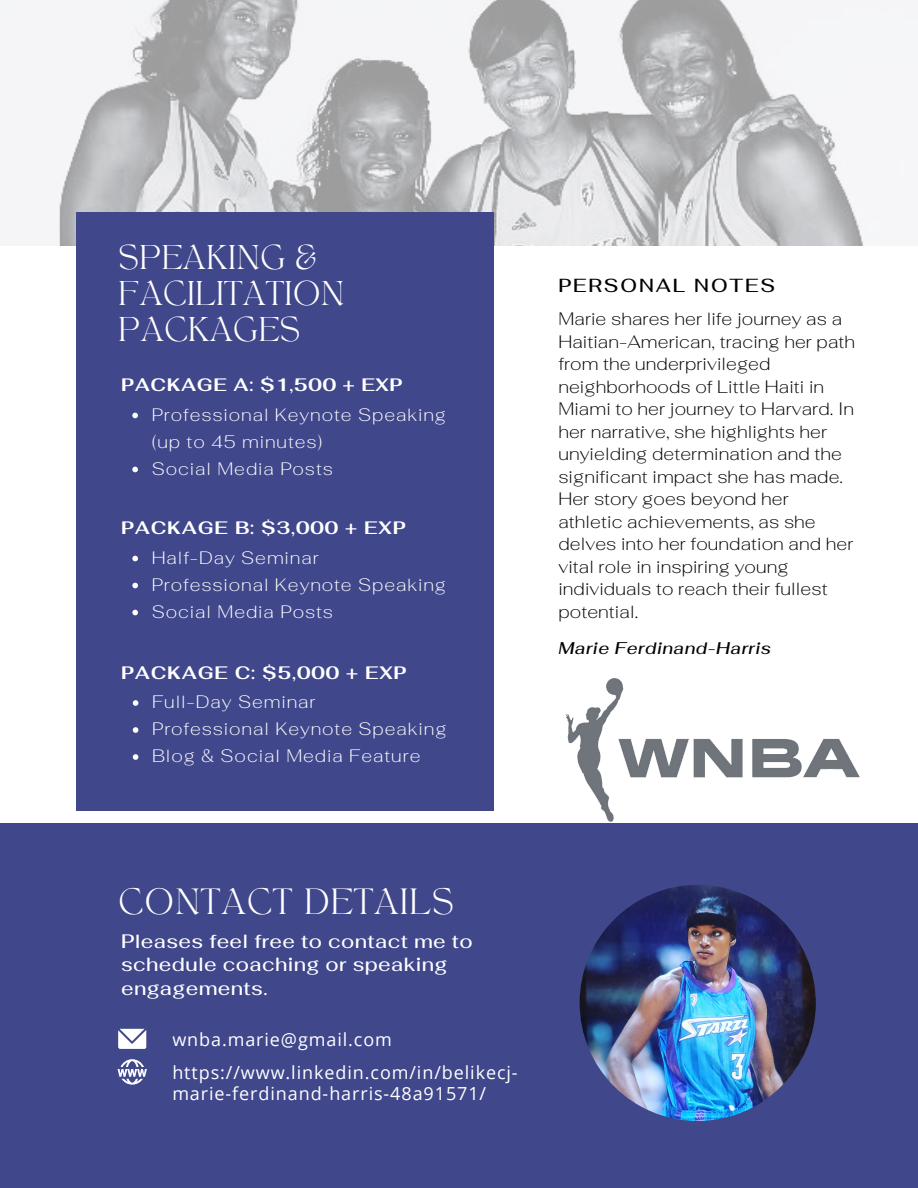
<style>
.page{position:relative;width:918px;height:1188px;background:#fff}
.page>*{position:absolute;margin:0;border:0;box-sizing:border-box;transform-origin:0 0}
.t1{font:25.5px "TANAEGEAN";letter-spacing:.05em;color:#fff}
.t2{font:24px/36px "TANAEGEAN";letter-spacing:.02em;color:#fff}
.t3{font:500 19.5px/23.7px "Fahkwang";letter-spacing:.02em;color:#fff}
.t4{font:500 18.9px "Fahkwang";letter-spacing:.1em;color:#020202}
.t5{font:200 18px/22.5px "Fahkwang";letter-spacing:.005em;color:#020202}
.t6{font:200 18px/27px "Fahkwang";letter-spacing:.05em;color:#fff}
.t7{font:18px/21.3px "Open Sans";letter-spacing:.05em;color:#fff}
.t8{font:700 18px "Fahkwang";letter-spacing:.05em;color:#fff}
.t9{font:italic 500 16.95px "Fahkwang";letter-spacing:.03em;color:#020202}
</style>
<div class="page">
<img style="left:0;top:0;width:866px;height:246px">
<div style="left:76px;top:212px;width:418px;height:598px;background:#40478b"></div>
<div style="left:0;top:824px;width:918px;height:364px;background:#40478b"></div>
<img style="left:580px;top:885px;width:236px;height:236px;border-radius:50%">
<svg style="left:118px;top:1029px;width:28px;height:20px"></svg>
<svg style="left:118px;top:1059px;width:29px;height:26px"></svg>
<img style="left:545px;top:678px;width:325px;height:146px">
<svg style="left:132px;top:413px;width:6px;height:5px"></svg>
<svg style="left:132px;top:467px;width:6px;height:5px"></svg>
<svg style="left:132px;top:556px;width:6px;height:5px"></svg>
<svg style="left:132px;top:583px;width:6px;height:5px"></svg>
<svg style="left:132px;top:610px;width:6px;height:5px"></svg>
<svg style="left:133px;top:700px;width:5px;height:6px"></svg>
<svg style="left:133px;top:727px;width:5px;height:6px"></svg>
<svg style="left:133px;top:754px;width:5px;height:6px"></svg>
<p class="t2" style="left:119px;top:243px;width:227px">SPEAKING &amp;<br>FACILITATION<br>PACKAGES</p>
<p class="t8" style="left:121px;top:373px;width:283px">PACKAGE A: $1,500 + EXP</p>
<p class="t6" style="left:152px;top:401px;width:296px">Professional Keynote Speaking (up to 45 minutes)</p>
<p class="t6" style="left:152px;top:455px;width:183px">Social Media Posts</p>
<p class="t8" style="left:121px;top:516px;width:286px">PACKAGE B: $3,000 + EXP</p>
<p class="t6" style="left:152px;top:544px;width:169px">Half-Day Seminar</p>
<p class="t6" style="left:152px;top:571px;width:296px">Professional Keynote Speaking</p>
<p class="t6" style="left:152px;top:598px;width:183px">Social Media Posts</p>
<p class="t8" style="left:121px;top:661px;width:287px">PACKAGE C: $5,000 + EXP</p>
<p class="t6" style="left:152px;top:688px;width:165px">Full-Day Seminar</p>
<p class="t6" style="left:152px;top:715px;width:296px">Professional Keynote Speaking</p>
<p class="t6" style="left:152px;top:742px;width:270px">Blog &amp; Social Media Feature</p>
<p class="t4" style="left:558px;top:273px;width:218px">PERSONAL NOTES</p>
<p class="t5" style="left:558px;top:307px;width:298px">Marie shares her life journey as a<br>Haitian-American, tracing her path from the underprivileged neighborhoods of Little Haiti in<br>Miami to her journey to Harvard. In her narrative, she highlights her unyielding determination and the significant impact she has made.<br>Her story goes beyond her athletic achievements, as she delves into her foundation and her vital role in inspiring young individuals to reach their fullest potential.</p>
<p class="t9" style="left:558px;top:637px;width:214px">Marie Ferdinand-Harris</p>
<p class="t1" style="left:119px;top:887px;width:337px">CONTACT DETAILS</p>
<p class="t3" style="left:121px;top:929px;width:353px">Pleases feel free to contact me to schedule coaching or speaking engagements.</p>
<p class="t7" style="left:172px;top:1028px;width:221px">wnba.marie@gmail.com</p>
<p class="t7" style="left:172px;top:1061px;width:347px">https://www.linkedin.com/in/belikecj&shy;marie-ferdinand-harris-48a91571/</p>
</div>
